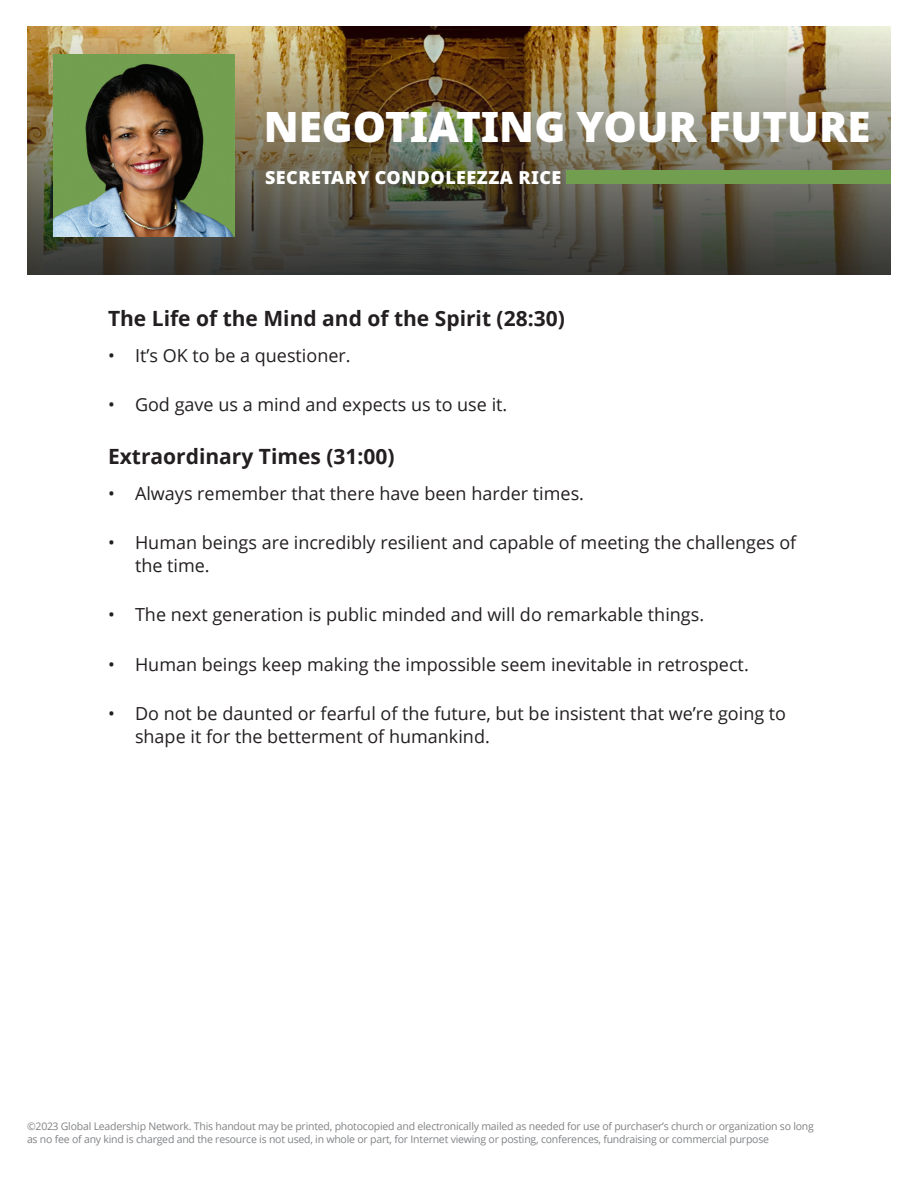
<style>
.page{position:relative;width:918px;height:1188px;background:#fff}
.page>*{position:absolute;margin:0;border:0;box-sizing:border-box;transform-origin:0 0}
.t1{font:900 42px "Noto Sans";color:#fff}
.Heading_1{font:700 21px "Open Sans";color:#231f20}
.t2{font:18px/22.5px "Open Sans";color:#231f20}
.t3{font:900 18px "Noto Sans";letter-spacing:.025em;color:#fff}
.t4{font:10.5px/13.5px "Open Sans";letter-spacing:-.02em;color:#808285}
</style>
<div class="page">
<img style="left:27px;top:26px;width:864px;height:248px">
<img style="left:53px;top:55px;width:181px;height:182px">
<div style="left:567px;top:170px;width:324px;height:14px;background:#729e4f"></div>
<p class="t1" style="left:264px;top:95px;width:608px">NEGOTIATING YOUR FUTURE</p>
<p class="t3" style="left:265px;top:164px;width:298px">SECRETARY CONDOLEEZZA RICE</p>
<p class="Heading_1" style="left:108px;top:304px;width:458px">The Life of the Mind and of the Spirit (28:30)</p>
<p class="t2" style="left:108px;top:344px;width:244px">• It’s OK to be a questioner.</p>
<p class="t2" style="left:108px;top:393px;width:401px">• God gave us a mind and expects us to use it.</p>
<p class="Heading_1" style="left:108px;top:441px;width:288px">Extraordinary Times (31:00)</p>
<p class="t2" style="left:108px;top:481px;width:478px">• Always remember that there have been harder times.</p>
<p class="t2" style="left:135px;top:531px;width:663px;text-indent:-27px">• Human beings are incredibly resilient and capable of meeting the challenges of the time.</p>
<p class="t2" style="left:108px;top:603px;width:598px">• The next generation is public minded and will do remarkable things.</p>
<p class="t2" style="left:108px;top:652px;width:642px">• Human beings keep making the impossible seem inevitable in retrospect.</p>
<p class="t2" style="left:135px;top:702px;width:653px;text-indent:-27px">• Do not be daunted or fearful of the future, but be insistent that we’re going to shape it for the betterment of humankind.</p>
<p class="t4" style="left:27px;top:1119px;width:788px">©2023 Global Leadership Network. This handout may be printed, photocopied and electronically mailed as needed for use of purchaser’s church or organization so long as no fee of any kind is charged and the resource is not used, in whole or part, for Internet viewing or posting, conferences, fundraising or commercial purpose</p>
</div>
